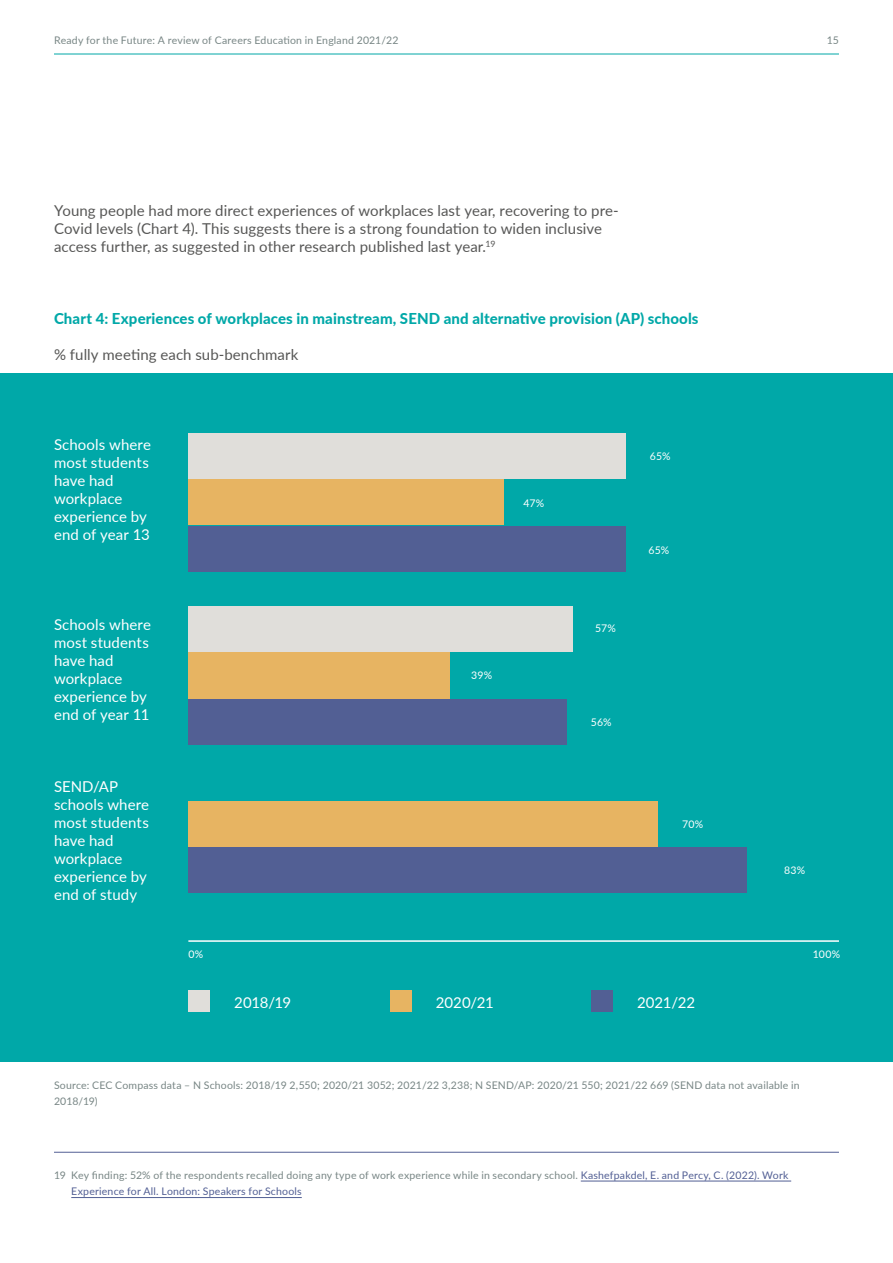
<style>
.page{position:relative;width:893px;height:1263px;background:#fff}
.page>*{position:absolute;margin:0;border:0;box-sizing:border-box;transform-origin:0 0}
.t1{font:15px/18px "Lato";letter-spacing:.005em;color:#575756}
.t2{font:15px/18px "Lato";letter-spacing:.005em;color:#fff}
.t3{font:800 15px "Lato";letter-spacing:.01em;color:#00a8a8}
.t4{font:10.5px/16.5px "Lato";letter-spacing:.02em;color:#788685}
.t5{font:10.5px "Lato";letter-spacing:.005em;color:#fff}
.s1{color:#525f94}
</style>
<div class="page">
<div style="left:0;top:373px;width:893px;height:688px;background:#00a8a8"></div>
<div style="left:188px;top:479px;width:316px;height:46px;background:#e7b462"></div>
<div style="left:188px;top:652px;width:262px;height:47px;background:#e7b462"></div>
<hr style="left:581px;top:1181px;width:210px;height:1px;background:#525f94">
<hr style="left:71px;top:1197px;width:231px;height:1px;background:#525f94">
<hr style="left:54px;top:1152px;width:785px;height:1px;background:#525f94">
<div style="left:188px;top:433px;width:437px;height:46px;background:#e0deda"></div>
<div style="left:188px;top:606px;width:384px;height:46px;background:#e0deda"></div>
<div style="left:188px;top:801px;width:470px;height:46px;background:#e7b462"></div>
<div style="left:188px;top:526px;width:437px;height:46px;background:#525f94"></div>
<div style="left:188px;top:990px;width:22px;height:21px;background:#e0deda"></div>
<div style="left:390px;top:990px;width:21px;height:21px;background:#e7b462"></div>
<div style="left:591px;top:990px;width:21px;height:21px;background:#525f94"></div>
<hr style="left:188px;top:940px;width:651px;height:2px;background:#fff">
<div style="left:188px;top:699px;width:379px;height:46px;background:#525f94"></div>
<div style="left:188px;top:847px;width:559px;height:46px;background:#525f94"></div>
<hr style="left:54px;top:54px;width:785px;height:1px;background:#00a8a8">
<p class="t4" style="left:54px;top:32px;width:346px">Ready for the Future: A review of Careers Education in England 2021/22</p>
<p class="t4" style="left:827px;top:32px;width:14px">15</p>
<p class="t1" style="left:54px;top:201px;width:566px">Young people had more direct experiences of workplaces last year, recovering to pre-<br>Covid levels (Chart 4). This suggests there is a strong foundation to widen inclusive access further, as suggested in other research published last year.<sup>19</sup></p>
<h1 class="t3" style="left:54px;top:307px;width:646px">Chart 4: Experiences of workplaces in mainstream, SEND and alternative provision (AP) schools</h1>
<h1 class="t1" style="left:54px;top:345px;width:246px">% fully meeting each sub-benchmark</h1>
<h1 class="t2" style="left:54px;top:435px;width:98px">Schools where most students have had workplace experience by end of year 13</h1>
<h1 class="t2" style="left:54px;top:615px;width:98px">Schools where most students have had workplace experience by end of year 11</h1>
<h1 class="t2" style="left:54px;top:777px;width:97px">SEND/AP schools where most students have had workplace experience by end of study</h1>
<p class="t5" style="left:524px;top:495px;width:22px">47%</p>
<p class="t5" style="left:471px;top:667px;width:22px">39%</p>
<p class="t5" style="left:650px;top:448px;width:22px">65%</p>
<p class="t5" style="left:595px;top:621px;width:22px">57%</p>
<p class="t5" style="left:649px;top:542px;width:22px">65%</p>
<p class="t5" style="left:591px;top:715px;width:22px">56%</p>
<p class="t5" style="left:682px;top:817px;width:22px">70%</p>
<p class="t5" style="left:784px;top:863px;width:22px">83%</p>
<p class="t5" style="left:188px;top:947px;width:16px">0%</p>
<p class="t5" style="left:813px;top:947px;width:29px">100%</p>
<h1 class="t2" style="left:234px;top:993px;width:59px">2018/19</h1>
<h1 class="t2" style="left:436px;top:993px;width:60px">2020/21</h1>
<h1 class="t2" style="left:637px;top:993px;width:60px">2021/22</h1>
<p class="t4" style="left:54px;top:1076px;width:747px">Source: CEC Compass data – N Schools: 2018/19 2,550; 2020/21 3052; 2021/22 3,238; N SEND/AP: 2020/21 550; 2021/22 669 (SEND data not available in<br>2018/19)</p>
<p class="t4" style="left:71px;top:1166px;width:719px;text-indent:-17px">19 Key finding: 52% of the respondents recalled doing any type of work experience while in secondary school. <span class="s1">Kashefpakdel, E. and Percy, C. (2022). Work<br>Experience for All. London: Speakers for Schools</span></p>
</div>
